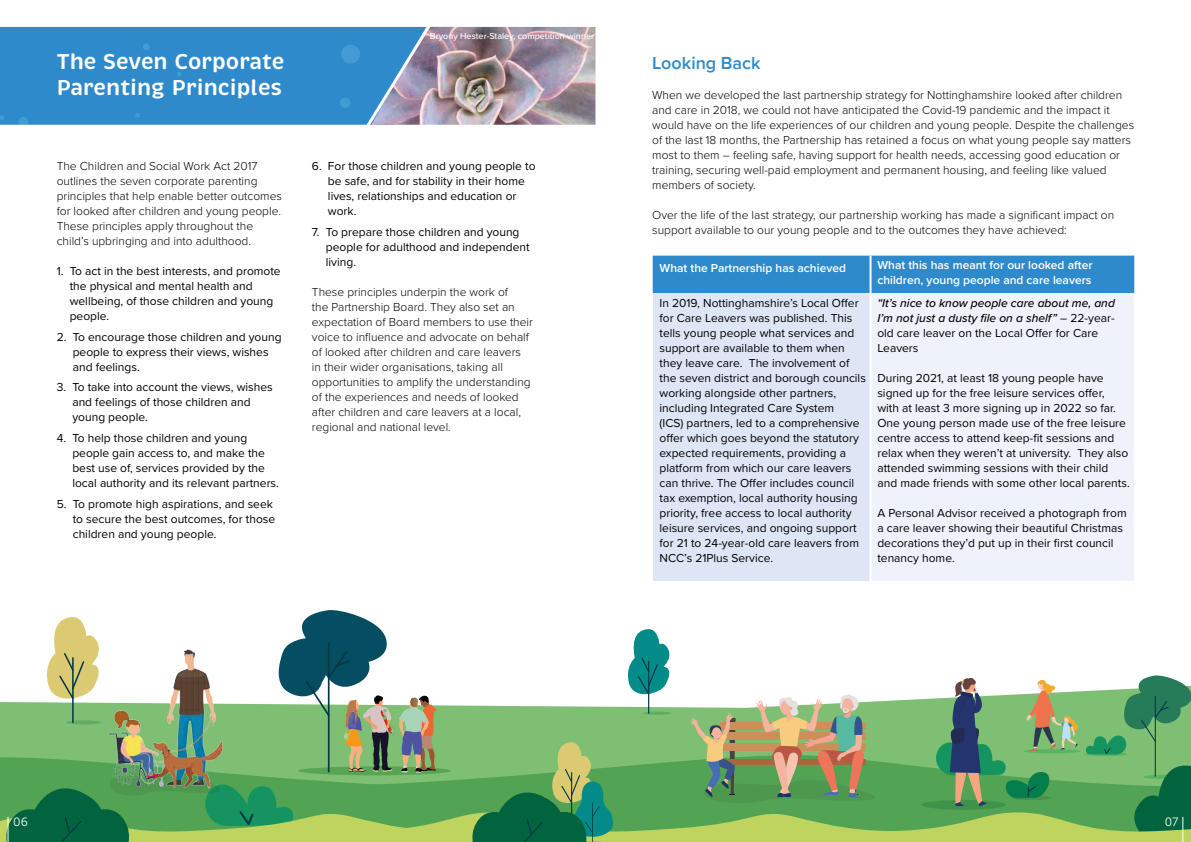
<style>
.page{position:relative;width:1191px;height:842px;background:#fff}
.page>*{position:absolute;margin:0;border:0;box-sizing:border-box;transform-origin:0 0}
.t1{font:600 22px/26.4px "Brevia";color:#fff}
.t2{font:600 18px "Proxima Nova";color:#2e8acb}
.t3{font:12px/15px "Proxima Nova";color:#000}
.t4{font:300 12px/15px "Proxima Nova";color:#000}
.t5{font:italic 500 12px/15px "Proxima Nova";color:#000}
.t6{font:600 12px/15px "Proxima Nova";color:#fff}
.t7{font:12px "Museo Sans 300";color:#fff}
.t8{font:500 9px "Proxima Nova";color:#fff}
.s1{font-weight:400;font-style:normal}
</style>
<div class="page">
<svg style="left:0;top:610px;width:1191px;height:232px"></svg>
<div style="left:0;top:27px;width:340px;height:98px;background:#2e8acb"></div>
<svg style="left:18px;top:117px;width:11px;height:8px"></svg>
<svg style="left:135px;top:113px;width:5px;height:5px"></svg>
<svg style="left:0;top:115px;width:4px;height:5px"></svg>
<svg style="left:177px;top:72px;width:5px;height:4px"></svg>
<svg style="left:143px;top:43px;width:7px;height:7px"></svg>
<img style="left:445px;top:27px;width:150px;height:98px">
<img style="left:340px;top:26px;width:105px;height:99px">
<div style="left:652px;top:256px;width:482px;height:37px;background:#2e8acb"></div>
<div style="left:652px;top:293px;width:218px;height:288px;background:#dee6f6"></div>
<div style="left:870px;top:293px;width:264px;height:288px;background:#eef3fb"></div>
<hr style="left:869px;top:256px;width:2px;height:37px;background:#fff">
<hr style="left:869px;top:293px;width:2px;height:288px;background:#fff">
<h1 class="t1" style="left:57px;top:48px;width:229px">The Seven Corporate<br>Parenting Principles</h1>
<p class="t4" style="left:57px;top:158px;width:227px">The Children and Social Work Act 2017 outlines the seven corporate parenting principles that help enable better outcomes for looked after children and young people.<br>These principles apply throughout the child’s upbringing and into adulthood.</p>
<p class="t3" style="left:70px;top:263px;width:212px;text-indent:-13px">1. To act in the best interests, and promote the physical and mental health and wellbeing, of those children and young people.</p>
<p class="t3" style="left:73px;top:329px;width:210px;text-indent:-16px">2. To encourage those children and young people to express their views, wishes and feelings.</p>
<p class="t3" style="left:72px;top:379px;width:202px;text-indent:-16px">3. To take into account the views, wishes and feelings of those children and young people.</p>
<p class="t3" style="left:72px;top:430px;width:208px;text-indent:-16px">4. To help those children and young people gain access to, and make the best use of, services provided by the local authority and its relevant partners.</p>
<p class="t3" style="left:73px;top:496px;width:204px;text-indent:-16px">5. To promote high aspirations, and seek to secure the best outcomes, for those children and young people.</p>
<p class="t8" style="left:430px;top:29px;width:166px">Bryony Hester-Staley, competition winner</p>
<p class="t3" style="left:328px;top:158px;width:209px;text-indent:-16px">6. For those children and young people to be safe, and for stability in their home lives, relationships and education or work.</p>
<p class="t3" style="left:326px;top:224px;width:205px;text-indent:-14px">7. To prepare those children and young people for adulthood and independent living.</p>
<p class="t4" style="left:312px;top:284px;width:222px">These principles underpin the work of<br>the Partnership Board. They also set an expectation of Board members to use their voice to influence and advocate on behalf of looked after children and care leavers in their wider organisations, taking all opportunities to amplify the understanding of the experiences and needs of looked after children and care leavers at a local, regional and national level.</p>
<h2 class="t2" style="left:652px;top:49px;width:110px">Looking Back</h2>
<p class="t4" style="left:652px;top:86px;width:483px">When we developed the last partnership strategy for Nottinghamshire looked after children and care in 2018, we could not have anticipated the Covid-19 pandemic and the impact it would have on the life experiences of our children and young people. Despite the challenges of the last 18 months, the Partnership has retained a focus on what young people say matters most to them – feeling safe, having support for health needs, accessing good education or training, securing well-paid employment and permanent housing, and feeling like valued members of society.</p>
<p class="t4" style="left:652px;top:206px;width:463px">Over the life of the last strategy, our partnership working has made a significant impact on support available to our young people and to the outcomes they have achieved:</p>
<p class="t6" style="left:659px;top:260px;width:188px">What the Partnership has achieved</p>
<p class="t6" style="left:877px;top:257px;width:217px">What this has meant for our looked after children, young people and care leavers</p>
<p class="t3" style="left:659px;top:295px;width:208px">In 2019, Nottinghamshire’s Local Offer for Care Leavers was published. This tells young people what services and support are available to them when they leave care. The involvement of the seven district and borough councils working alongside other partners, including Integrated Care System<br>(ICS) partners, led to a comprehensive offer which goes beyond the statutory expected requirements, providing a platform from which our care leavers can thrive. The Offer includes council tax exemption, local authority housing priority, free access to local authority leisure services, and ongoing support for 21 to 24-year-old care leavers from NCC’s 21Plus Service.</p>
<p class="t5" style="left:877px;top:295px;width:239px">“It’s nice to know people care about me, and I’m not just a dusty file on a shelf” <span class="s1">– 22-year&shy;old care leaver on the Local Offer for Care Leavers</span></p>
<p class="t3" style="left:877px;top:370px;width:254px">During 2021, at least 18 young people have signed up for the free leisure services offer,<br>with at least 3 more signing up in 2022 so far.<br>One young person made use of the free leisure centre access to attend keep-fit sessions and relax when they weren’t at university. They also attended swimming sessions with their child and made friends with some other local parents.</p>
<p class="t3" style="left:877px;top:505px;width:251px">A Personal Advisor received a photograph from a care leaver showing their beautiful Christmas decorations they’d put up in their first council tenancy home.</p>
<p class="t7" style="left:13px;top:815px;width:16px">06</p>
<p class="t7" style="left:1164px;top:815px;width:15px">07</p>
</div>
